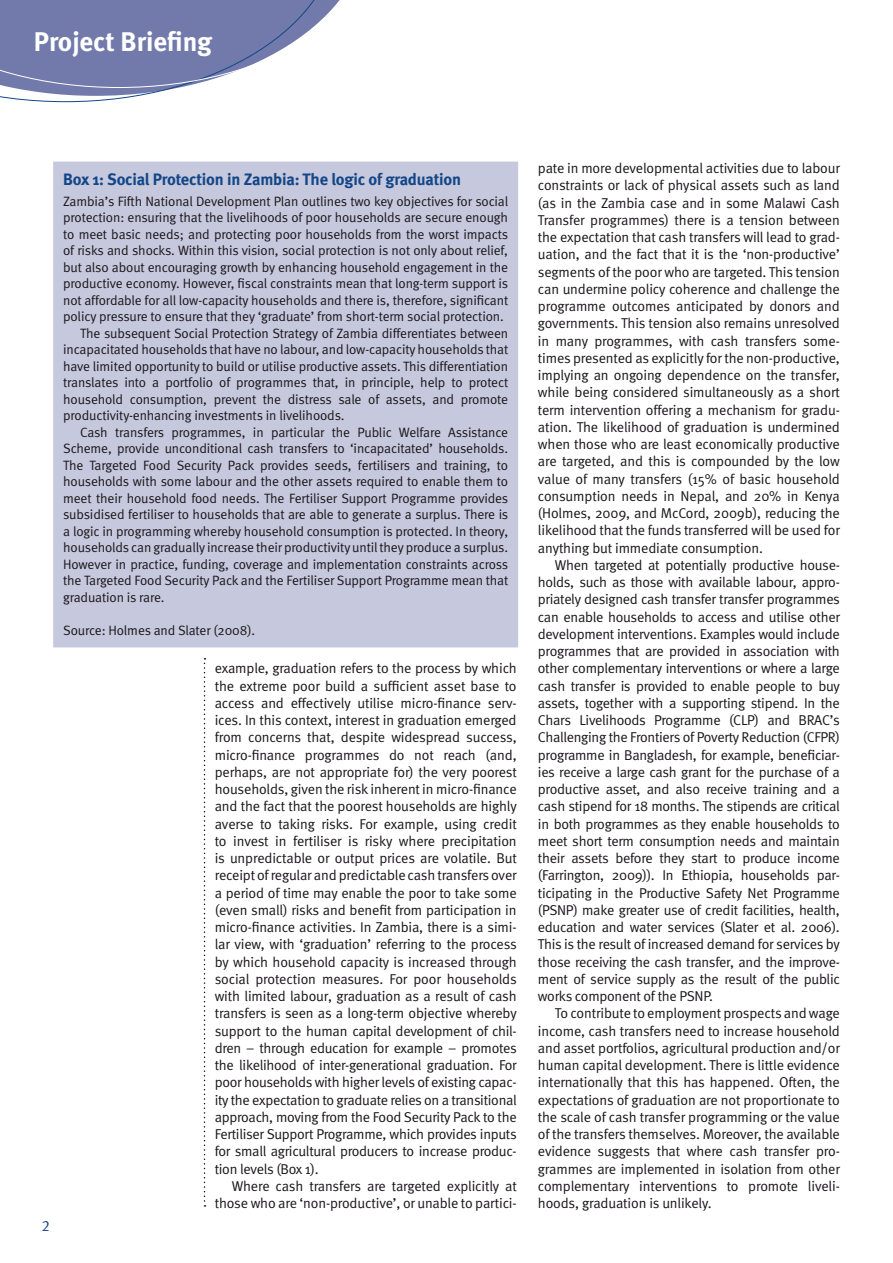
<style>
.page{position:relative;width:893px;height:1263px;background:#fff}
.page>*{position:absolute;margin:0;border:0;box-sizing:border-box;transform-origin:0 0}
.main_strap{font:700 27px "Meta";color:#fff}
.b3_Box_head{font:700 16.5px "Meta";letter-spacing:-.01em;color:#134687}
.t1{font:15px "Meta Normal Expert";color:#134687}
._1_Body_text{font:14.25px/17.2px "Meta Normal";letter-spacing:-.015em;color:#1a161a;text-align:justify}
.b1_Box_text{font:13.5px/16.5px "Meta Normal";letter-spacing:-.01em;color:#1a161a;text-align:justify}
.b2_Box_text_no_inden{font:13.5px/16.5px "Meta Normal";letter-spacing:-.01em;color:#1a161a;text-align:justify}
</style>
<div class="page">
<svg style="left:0;top:0;width:340px;height:102px"></svg>
<svg style="left:204px;top:658px;width:1px;height:548px"></svg>
<div style="left:54px;top:162px;width:463px;height:485px;background:#c6c8dd"></div>
<div style="left:53px;top:162px;width:465px;height:485px;border:2px solid #c6c8dd"></div>
<p class="main_strap" style="left:34px;top:25px;width:180px">Project Briefing</p>
<p class="t1" style="left:42px;top:1218px;width:9px">2</p>
<p class="b3_Box_head" style="left:63px;top:169px;width:400px">Box 1: Social Protection in Zambia: The logic of graduation</p>
<p class="b2_Box_text_no_inden" style="left:63px;top:193px;width:447px">Zambia’s Fifth National Development Plan outlines two key objectives for social protection: ensuring that the livelihoods of poor households are secure enough to meet basic needs; and protecting poor households from the worst impacts of risks and shocks. Within this vision, social protection is not only about relief, but also about encouraging growth by enhancing household engagement in the productive economy. However, fiscal constraints mean that long-term support is not affordable for all low-capacity households and there is, therefore, significant policy pressure to ensure that they ‘graduate’ from short-term social protection.</p>
<p class="b1_Box_text" style="left:63px;top:325px;width:447px;text-indent:17px">The subsequent Social Protection Strategy of Zambia differentiates between incapacitated households that have no labour, and low-capacity households that have limited opportunity to build or utilise productive assets. This differentiation translates into a portfolio of programmes that, in principle, help to protect household consumption, prevent the distress sale of assets, and promote productivity-enhancing investments in livelihoods.</p>
<p class="b1_Box_text" style="left:63px;top:424px;width:447px;text-indent:17px">Cash transfers programmes, in particular the Public Welfare Assistance Scheme, provide unconditional cash transfers to ‘incapacitated’ households.<br>The Targeted Food Security Pack provides seeds, fertilisers and training, to households with some labour and the other assets required to enable them to meet their household food needs. The Fertiliser Support Programme provides subsidised fertiliser to households that are able to generate a surplus. There is a logic in programming whereby household consumption is protected. In theory, households can gradually increase their productivity until they produce a surplus.<br>However in practice, funding, coverage and implementation constraints across the Targeted Food Security Pack and the Fertiliser Support Programme mean that graduation is rare.</p>
<p class="b2_Box_text_no_inden" style="left:63px;top:622px;width:194px">Source: Holmes and Slater (2008).</p>
<p class="_1_Body_text" style="left:215px;top:660px;width:304px">example, graduation refers to the process by which the extreme poor build a sufficient asset base to access and effectively utilise micro-finance serv&shy;ices. In this context, interest in graduation emerged from concerns that, despite widespread success, micro-finance programmes do not reach (and, perhaps, are not appropriate for) the very poorest households, given the risk inherent in micro-finance and the fact that the poorest households are highly averse to taking risks. For example, using credit to invest in fertiliser is risky where precipitation is unpredictable or output prices are volatile. But receipt of regular and predictable cash transfers over a period of time may enable the poor to take some (even small) risks and benefit from participation in micro-finance activities. In Zambia, there is a simi&shy;lar view, with ‘graduation’ referring to the process by which household capacity is increased through social protection measures. For poor households with limited labour, graduation as a result of cash transfers is seen as a long-term objective whereby support to the human capital development of chil&shy;dren – through education for example – promotes the likelihood of inter-generational graduation. For poor households with higher levels of existing capac&shy;ity the expectation to graduate relies on a transitional approach, moving from the Food Security Pack to the Fertiliser Support Programme, which provides inputs for small agricultural producers to increase produc&shy;tion levels (Box 1).</p>
<p class="_1_Body_text" style="left:215px;top:1177px;width:304px;text-align:right">Where cash transfers are targeted explicitly at those who are ‘non-productive’, or unable to partici-</p>
<p class="_1_Body_text" style="left:538px;top:159px;width:304px">pate in more developmental activities due to labour constraints or lack of physical assets such as land (as in the Zambia case and in some Malawi Cash Transfer programmes) there is a tension between the expectation that cash transfers will lead to grad&shy;uation, and the fact that it is the ‘non-productive’ segments of the poor who are targeted. This tension can undermine policy coherence and challenge the programme outcomes anticipated by donors and governments. This tension also remains unresolved in many programmes, with cash transfers some&shy;times presented as explicitly for the non-productive, implying an ongoing dependence on the transfer, while being considered simultaneously as a short term intervention offering a mechanism for gradu&shy;ation. The likelihood of graduation is undermined when those who are least economically productive are targeted, and this is compounded by the low value of many transfers (15% of basic household consumption needs in Nepal, and 20% in Kenya (Holmes, 2009, and McCord, 2009b), reducing the likelihood that the funds transferred will be used for anything but immediate consumption.</p>
<p class="_1_Body_text" style="left:538px;top:556px;width:304px;text-indent:17px">When targeted at potentially productive house&shy;holds, such as those with available labour, appro&shy;priately designed cash transfer transfer programmes can enable households to access and utilise other development interventions. Examples would include programmes that are provided in association with other complementary interventions or where a large cash transfer is provided to enable people to buy assets, together with a supporting stipend. In the Chars Livelihoods Programme (CLP) and BRAC’s Challenging the Frontiers of Poverty Reduction (CFPR) programme in Bangladesh, for example, beneficiar&shy;ies receive a large cash grant for the purchase of a productive asset, and also receive training and a cash stipend for 18 months. The stipends are critical in both programmes as they enable households to meet short term consumption needs and maintain their assets before they start to produce income (Farrington, 2009)). In Ethiopia, households par&shy;ticipating in the Productive Safety Net Programme (PSNP) make greater use of credit facilities, health, education and water services (Slater et al. 2006).<br>This is the result of increased demand for services by those receiving the cash transfer, and the improve&shy;ment of service supply as the result of the public works component of the PSNP.</p>
<p class="_1_Body_text" style="left:538px;top:1005px;width:303px;text-indent:17px">To contribute to employment prospects and wage income, cash transfers need to increase household and asset portfolios, agricultural production and/or human capital development. There is little evidence internationally that this has happened. Often, the expectations of graduation are not proportionate to the scale of cash transfer programming or the value of the transfers themselves. Moreover, the available evidence suggests that where cash transfer pro&shy;grammes are implemented in isolation from other complementary interventions to promote liveli&shy;hoods, graduation is unlikely.</p>
</div>
